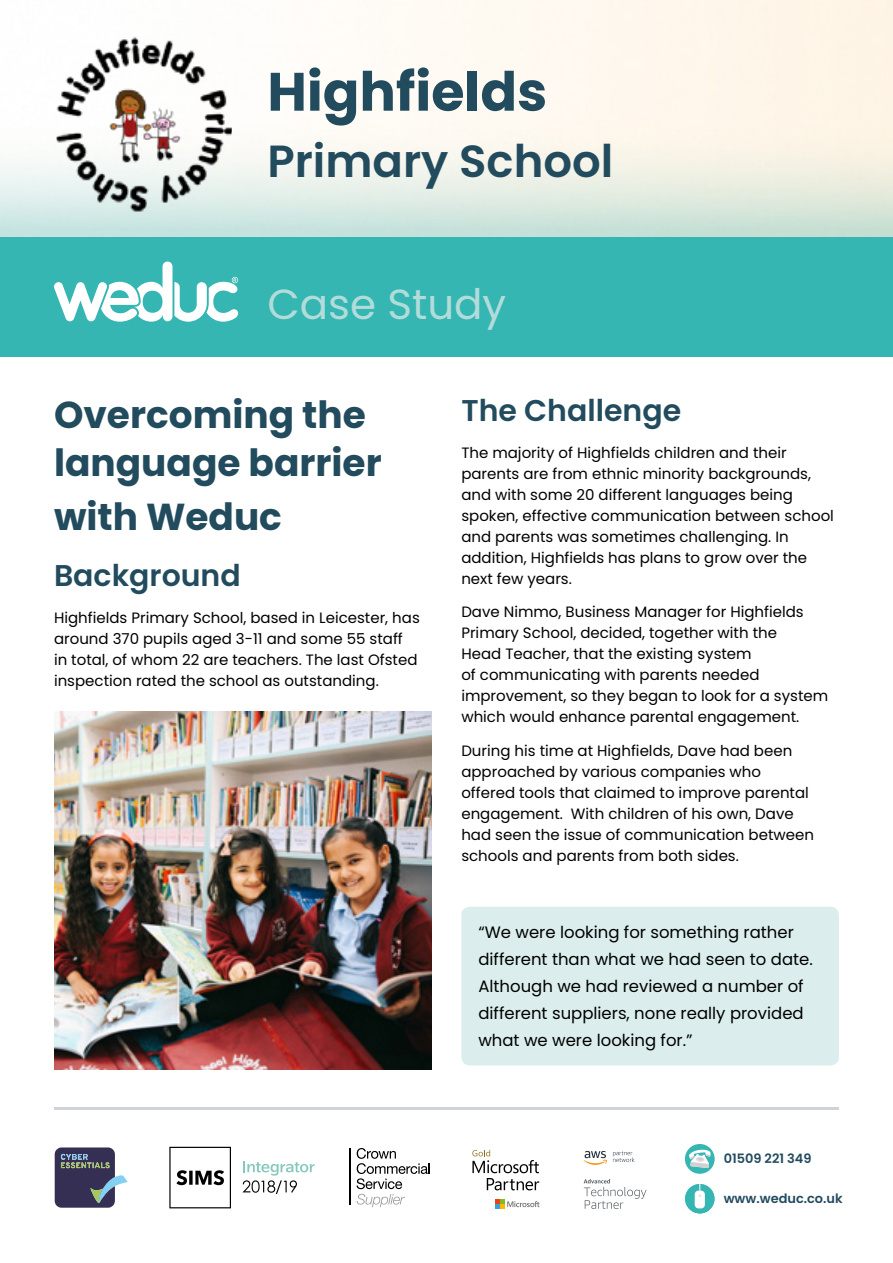
<style>
.page{position:relative;width:893px;height:1263px;background:#fff}
.page>*{position:absolute;margin:0;border:0;box-sizing:border-box;transform-origin:0 0}
.t1{font:700 54px "Poppins";color:#224b5e}
.t2{font:600 45px "Poppins";color:#224b5e}
.t3{font:42px "Poppins";color:#b2dcda}
.t4{font:700 37.5px/48px "Poppins";color:#224b5e}
.t5{font:600 30px "Poppins";color:#224b5e}
.t6{font:16.5px/27px "Poppins";color:#000}
.t7{font:15px/21px "Poppins";color:#000}
.t8{font:600 12.9px "Poppins";color:#224b5e}
</style>
<div class="page">
<hr style="left:54px;top:1108px;width:785px;height:2px;background:#cfd2d8">
<svg style="left:495px;top:1199px;width:44px;height:10px"></svg>
<svg style="left:472px;top:1150px;width:67px;height:40px"></svg>
<svg style="left:169px;top:1147px;width:62px;height:61px"></svg>
<svg style="left:242px;top:1161px;width:73px;height:33px"></svg>
<svg style="left:55px;top:1147px;width:72px;height:61px"></svg>
<hr style="left:350px;top:1148px;width:1px;height:56px;background:#000">
<svg style="left:357px;top:1148px;width:73px;height:59px"></svg>
<svg style="left:583px;top:1151px;width:24px;height:14px"></svg>
<svg style="left:613px;top:1151px;width:21px;height:11px"></svg>
<svg style="left:584px;top:1179px;width:62px;height:30px"></svg>
<div style="left:685px;top:1144px;width:30px;height:30px;background:#35b6b2;border-radius:50%"></div>
<svg style="left:689px;top:1149px;width:22px;height:19px"></svg>
<div style="left:685px;top:1184px;width:29px;height:29px;background:#35b6b2;border-radius:50%"></div>
<div style="left:695px;top:1190px;width:10px;height:18px;background:#fff;border-radius:4px"></div>
<svg style="left:698px;top:1184px;width:3px;height:13px"></svg>
<div style="left:461px;top:907px;width:378px;height:158px;background:#dbeeed;border-radius:9px"></div>
<img style="left:55px;top:35px;width:177px;height:178px">
<div style="left:0;top:237px;width:893px;height:120px;background:#35b6b2"></div>
<svg style="left:54px;top:261px;width:184px;height:61px"></svg>
<img style="left:55px;top:712px;width:377px;height:357px">
<h1 class="t1" style="left:267px;top:60px;width:281px">Highfields</h1>
<h2 class="t2" style="left:267px;top:136px;width:348px">Primary School</h2>
<h3 class="t3" style="left:267px;top:280px;width:240px">Case Study</h3>
<h3 class="t4" style="left:54px;top:391px;width:329px">Overcoming the language barrier</h3>
<h3 class="t4" style="left:54px;top:493px;width:229px">with Weduc</h3>
<h3 class="t5" style="left:54px;top:558px;width:188px">Background</h3>
<p class="t7" style="left:54px;top:608px;width:367px">Highfields Primary School, based in Leicester, has around 370 pupils aged 3-11 and some 55 staff in total, of whom 22 are teachers. The last Ofsted inspection rated the school as outstanding.</p>
<h3 class="t5" style="left:461px;top:393px;width:221px">The Challenge</h3>
<p class="t7" style="left:461px;top:442px;width:374px">The majority of Highfields children and their parents are from ethnic minority backgrounds, and with some 20 different languages being spoken, effective communication between school and parents was sometimes challenging. In addition, Highfields has plans to grow over the next few years.</p>
<p class="t7" style="left:461px;top:602px;width:368px">Dave Nimmo, Business Manager for Highfields Primary School, decided, together with the<br>Head Teacher, that the existing system<br>of communicating with parents needed improvement, so they began to look for a system which would enhance parental engagement.</p>
<p class="t7" style="left:461px;top:740px;width:354px">During his time at Highfields, Dave had been approached by various companies who offered tools that claimed to improve parental engagement. With children of his own, Dave had seen the issue of communication between schools and parents from both sides.</p>
<p class="t6" style="left:478px;top:919px;width:336px">“We were looking for something rather different than what we had seen to date.<br>Although we had reviewed a number of different suppliers, none really provided what we were looking for.”</p>
<p class="t8" style="left:724px;top:1151px;width:89px">01509 221 349</p>
<p class="t8" style="left:724px;top:1191px;width:120px">www.weduc.co.uk</p>
</div>
